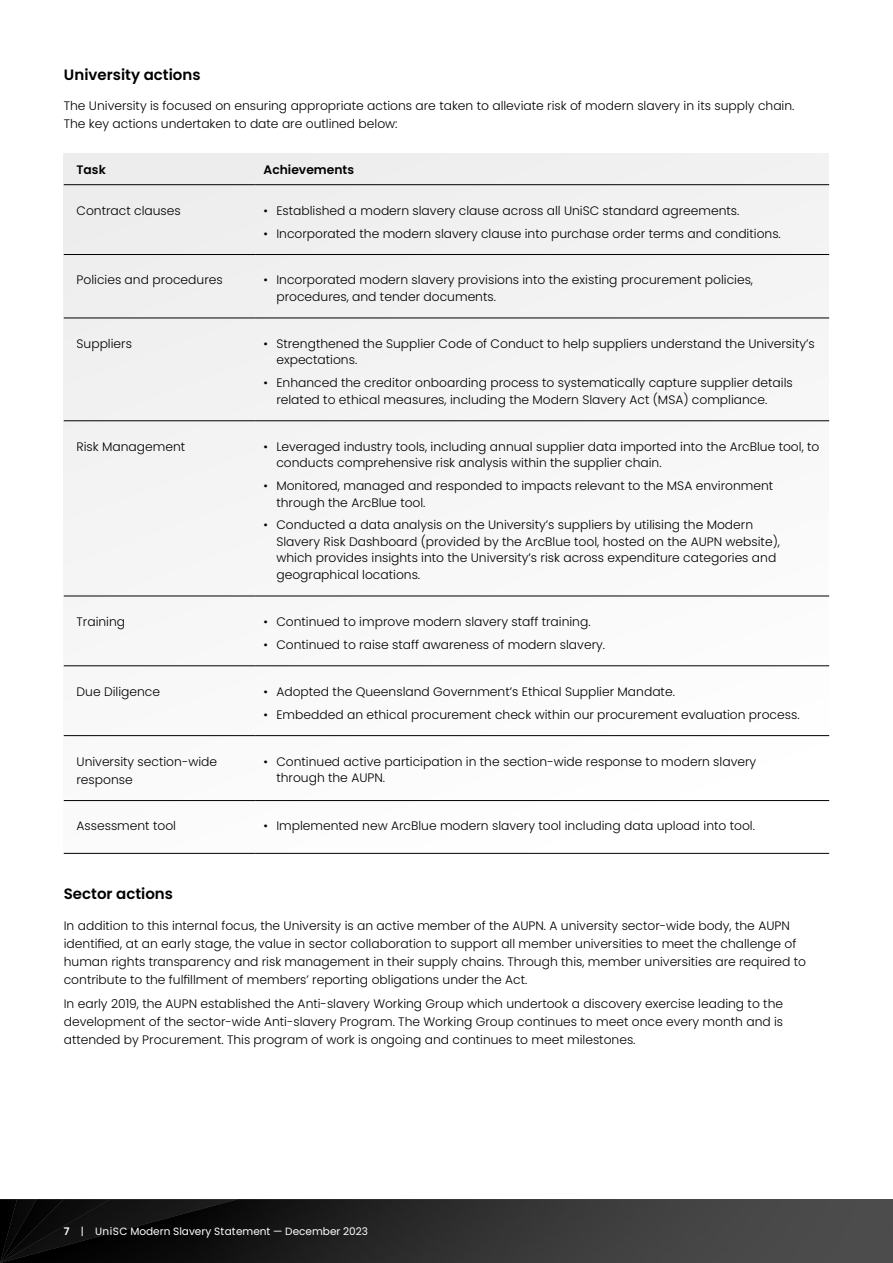
<style>
.page{position:relative;width:893px;height:1263px;background:#fff}
.page>*{position:absolute;margin:0;border:0;box-sizing:border-box;transform-origin:0 0}
.t1{font:600 15px "Poppins";color:#000}
.t2{font:300 12.3px/16.5px "Poppins";color:#000}
.t3{font:600 12.3px "Poppins";color:#000}
.t4{font:10.5px "Poppins";color:#fff}
.s1{font-weight:600}
</style>
<div class="page">
<svg style="left:238px;top:1199px;width:655px;height:64px;background:#363636"></svg>
<svg style="left:0;top:1199px;width:238px;height:64px;background:#0b0b0c"></svg>
<div style="left:64px;top:153px;width:765px;height:700px;background:#f6f6f7"></div>
<hr style="left:64px;top:184px;width:191px;height:1px;background:#000">
<hr style="left:255px;top:184px;width:574px;height:1px;background:#000">
<hr style="left:64px;top:254px;width:191px;height:1px;background:#000">
<hr style="left:255px;top:254px;width:574px;height:1px;background:#000">
<hr style="left:64px;top:318px;width:191px;height:1px;background:#000">
<hr style="left:255px;top:318px;width:574px;height:1px;background:#000">
<hr style="left:64px;top:420px;width:191px;height:1px;background:#000">
<hr style="left:255px;top:420px;width:574px;height:1px;background:#000">
<hr style="left:64px;top:596px;width:191px;height:1px;background:#000">
<hr style="left:255px;top:596px;width:574px;height:1px;background:#000">
<hr style="left:64px;top:665px;width:191px;height:1px;background:#000">
<hr style="left:255px;top:665px;width:574px;height:1px;background:#000">
<hr style="left:64px;top:735px;width:191px;height:1px;background:#000">
<hr style="left:255px;top:735px;width:574px;height:1px;background:#000">
<hr style="left:64px;top:800px;width:191px;height:1px;background:#000">
<hr style="left:255px;top:800px;width:574px;height:1px;background:#000">
<hr style="left:64px;top:853px;width:191px;height:1px;background:#000">
<hr style="left:255px;top:853px;width:574px;height:1px;background:#000">
<p class="t1" style="left:64px;top:66px;width:138px">University actions</p>
<p class="t2" style="left:64px;top:97px;width:732px;line-height:18px">The University is focused on ensuring appropriate actions are taken to alleviate risk of modern slavery in its supply chain.<br>The key actions undertaken to date are outlined below:</p>
<p class="t3" style="left:77px;top:163px;width:31px">Task</p>
<p class="t3" style="left:264px;top:163px;width:92px">Achievements</p>
<p class="t2" style="left:77px;top:202px;width:106px">Contract clauses</p>
<p class="t2" style="left:264px;top:202px;width:477px">• Established a modern slavery clause across all UniSC standard agreements.</p>
<p class="t2" style="left:264px;top:225px;width:519px">• Incorporated the modern slavery clause into purchase order terms and conditions.</p>
<p class="t2" style="left:77px;top:272px;width:148px">Policies and procedures</p>
<p class="t2" style="left:276px;top:272px;width:478px;text-indent:-13px">• Incorporated modern slavery provisions into the existing procurement policies, procedures, and tender documents.</p>
<p class="t2" style="left:77px;top:335px;width:57px">Suppliers</p>
<p class="t2" style="left:276px;top:335px;width:540px;text-indent:-13px">• Strengthened the Supplier Code of Conduct to help suppliers understand the University’s expectations.</p>
<p class="t2" style="left:276px;top:375px;width:518px;text-indent:-13px">• Enhanced the creditor onboarding process to systematically capture supplier details related to ethical measures, including the Modern Slavery Act (MSA) compliance.</p>
<p class="t2" style="left:77px;top:438px;width:110px">Risk Management</p>
<p class="t2" style="left:276px;top:438px;width:545px;text-indent:-13px">• Leveraged industry tools, including annual supplier data imported into the ArcBlue tool, to conducts comprehensive risk analysis within the supplier chain.</p>
<p class="t2" style="left:276px;top:478px;width:498px;text-indent:-13px">• Monitored, managed and responded to impacts relevant to the MSA environment through the ArcBlue tool.</p>
<p class="t2" style="left:276px;top:517px;width:505px;text-indent:-13px">• Conducted a data analysis on the University’s suppliers by utilising the Modern Slavery Risk Dashboard (provided by the ArcBlue tool, hosted on the AUPN website), which provides insights into the University’s risk across expenditure categories and geographical locations.</p>
<p class="t2" style="left:77px;top:613px;width:50px">Training</p>
<p class="t2" style="left:264px;top:613px;width:328px">• Continued to improve modern slavery staff training.</p>
<p class="t2" style="left:264px;top:636px;width:343px">• Continued to raise staff awareness of modern slavery.</p>
<p class="t2" style="left:77px;top:683px;width:85px">Due Diligence</p>
<p class="t2" style="left:264px;top:683px;width:413px">• Adopted the Queensland Government’s Ethical Supplier Mandate.</p>
<p class="t2" style="left:264px;top:706px;width:537px">• Embedded an ethical procurement check within our procurement evaluation process.</p>
<p class="t2" style="left:77px;top:752px;width:142px;line-height:18px">University section-wide response</p>
<p class="t2" style="left:276px;top:753px;width:481px;text-indent:-13px">• Continued active participation in the section-wide response to modern slavery through the AUPN.</p>
<p class="t2" style="left:77px;top:818px;width:101px">Assessment tool</p>
<p class="t2" style="left:264px;top:818px;width:493px">• Implemented new ArcBlue modern slavery tool including data upload into tool.</p>
<p class="t1" style="left:64px;top:885px;width:111px">Sector actions</p>
<p class="t2" style="left:64px;top:916px;width:744px;line-height:18px">In addition to this internal focus, the University is an active member of the AUPN. A university sector-wide body, the AUPN identified, at an early stage, the value in sector collaboration to support all member universities to meet the challenge of human rights transparency and risk management in their supply chains. Through this, member universities are required to contribute to the fulfillment of members’ reporting obligations under the Act.</p>
<p class="t2" style="left:64px;top:995px;width:721px;line-height:18px;text-align:justify">In early 2019, the AUPN established the Anti-slavery Working Group which undertook a discovery exercise leading to the development of the sector-wide Anti-slavery Program. The Working Group continues to meet once every month and is attended by Procurement. This program of work is ongoing and continues to meet milestones.</p>
<p class="t4" style="left:64px;top:1225px;width:306px"><span class="s1">7</span> | UniSC Modern Slavery Statement — December 2023</p>
</div>
